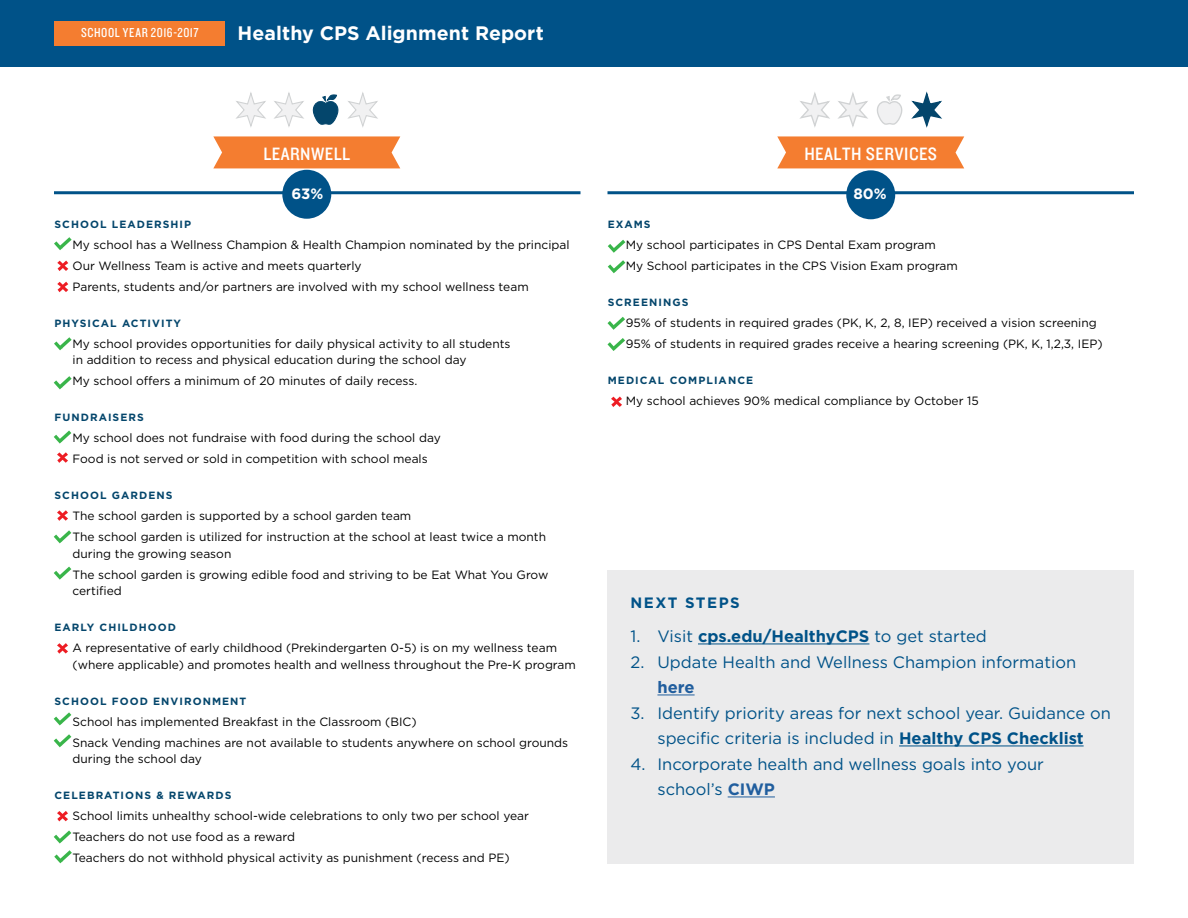
<style>
.page{position:relative;width:1188px;height:918px;background:#fff}
.page>*{position:absolute;margin:0;border:0;box-sizing:border-box;transform-origin:0 0}
.White_Title{font:700 19.5px "Gotham";letter-spacing:.005em;color:#fff}
.t1{font:18.6px "Knockout 30 Junior Welterwt";letter-spacing:.025em;color:#fff}
.t2{font:16.5px/25.5px "Gotham";color:#005288}
.t3{font:700 15px "Gotham";letter-spacing:.1em;color:#005288}
.t4{font:700 15px "Gotham";color:#fff}
.White_Title_Subhead{font:13.5px "Knockout 29 Junior Ltweight";letter-spacing:.045em;color:#fff}
.t5{font:12px/16.5px "Gotham";color:#000}
.t6{font:700 10.5px "Gotham";letter-spacing:.1em;color:#04466c}
.s1{font-weight:700}
.s2{font-weight:700;color:#215e9e}
</style>
<div class="page">
<div style="left:0;top:0;width:1188px;height:67px;background:#005288"></div>
<div style="left:55px;top:21px;width:170px;height:25px;background:#f47d30"></div>
<svg style="left:213px;top:136px;width:187px;height:32px;background:#f4843c"></svg>
<svg style="left:236px;top:92px;width:68px;height:35px"></svg>
<svg style="left:312px;top:92px;width:66px;height:35px"></svg>
<hr style="left:54px;top:191px;width:526px;height:3px;background:#005288">
<hr style="left:608px;top:191px;width:526px;height:3px;background:#005288">
<svg style="left:777px;top:136px;width:187px;height:32px;background:#f4843c"></svg>
<svg style="left:800px;top:92px;width:68px;height:35px"></svg>
<svg style="left:876px;top:91px;width:66px;height:36px"></svg>
<div style="left:608px;top:571px;width:526px;height:293px;background:#ebebec"></div>
<hr style="left:698px;top:644px;width:171px;height:1px;background:#005288">
<hr style="left:657px;top:695px;width:38px;height:1px;background:#215e9e">
<hr style="left:899px;top:746px;width:185px;height:1px;background:#005288">
<hr style="left:728px;top:797px;width:47px;height:1px;background:#215e9e">
<svg style="left:54px;top:237px;width:18px;height:13px"></svg>
<svg style="left:57px;top:260px;width:12px;height:11px"></svg>
<svg style="left:57px;top:281px;width:12px;height:12px"></svg>
<svg style="left:54px;top:337px;width:18px;height:13px"></svg>
<svg style="left:54px;top:431px;width:17px;height:13px"></svg>
<svg style="left:57px;top:452px;width:11px;height:11px"></svg>
<svg style="left:57px;top:510px;width:11px;height:11px"></svg>
<svg style="left:54px;top:530px;width:17px;height:13px"></svg>
<svg style="left:54px;top:567px;width:17px;height:13px"></svg>
<svg style="left:57px;top:643px;width:11px;height:11px"></svg>
<svg style="left:54px;top:712px;width:17px;height:13px"></svg>
<svg style="left:54px;top:734px;width:17px;height:13px"></svg>
<svg style="left:57px;top:811px;width:11px;height:11px"></svg>
<svg style="left:54px;top:830px;width:17px;height:14px"></svg>
<svg style="left:54px;top:850px;width:18px;height:13px"></svg>
<svg style="left:611px;top:396px;width:11px;height:11px"></svg>
<svg style="left:608px;top:338px;width:17px;height:13px"></svg>
<svg style="left:608px;top:317px;width:17px;height:13px"></svg>
<svg style="left:608px;top:260px;width:17px;height:13px"></svg>
<svg style="left:608px;top:240px;width:17px;height:13px"></svg>
<div style="left:846px;top:170px;width:49px;height:49px;background:#005288;border-radius:50%"></div>
<div style="left:282px;top:170px;width:49px;height:49px;background:#005288;border-radius:50%"></div>
<svg style="left:54px;top:376px;width:18px;height:13px"></svg>
<p class="White_Title_Subhead" style="left:81px;top:24px;width:119px">SCHOOL YEAR 2016-2017</p>
<p class="White_Title" style="left:238px;top:20px;width:308px">Healthy CPS Alignment Report</p>
<p class="t1" style="left:263px;top:141px;width:88px">LEARNWELL</p>
<p class="t1" style="left:804px;top:141px;width:134px">HEALTH SERVICES</p>
<p class="t4" style="left:291px;top:184px;width:33px">63%</p>
<p class="t4" style="left:853px;top:184px;width:35px">80%</p>
<p class="t6" style="left:55px;top:217px;width:138px">SCHOOL LEADERSHIP</p>
<p class="t5" style="left:73px;top:236px;width:499px">My school has a Wellness Champion &amp; Health Champion nominated by the principal</p>
<p class="t5" style="left:73px;top:257px;width:291px">Our Wellness Team is active and meets quarterly</p>
<p class="t5" style="left:73px;top:278px;width:458px">Parents, students and/or partners are involved with my school wellness team</p>
<p class="t6" style="left:55px;top:316px;width:128px">PHYSICAL ACTIVITY</p>
<p class="t5" style="left:73px;top:335px;width:440px">My school provides opportunities for daily physical activity to all students in addition to recess and physical education during the school day</p>
<p class="t5" style="left:73px;top:372px;width:346px">My school offers a minimum of 20 minutes of daily recess.</p>
<p class="t6" style="left:55px;top:411px;width:91px">FUNDRAISERS</p>
<p class="t5" style="left:73px;top:429px;width:370px">My school does not fundraise with food during the school day</p>
<p class="t5" style="left:73px;top:450px;width:357px">Food is not served or sold in competition with school meals</p>
<p class="t6" style="left:55px;top:489px;width:119px">SCHOOL GARDENS</p>
<p class="t5" style="left:73px;top:507px;width:340px">The school garden is supported by a school garden team</p>
<p class="t5" style="left:73px;top:528px;width:475px">The school garden is utilized for instruction at the school at least twice a month during the growing season</p>
<p class="t5" style="left:73px;top:566px;width:477px">The school garden is growing edible food and striving to be Eat What You Grow certified</p>
<p class="t6" style="left:55px;top:621px;width:123px">EARLY CHILDHOOD</p>
<p class="t5" style="left:73px;top:639px;width:505px">A representative of early childhood (Prekindergarten 0-5) is on my wellness team (where applicable) and promotes health and wellness throughout the Pre-K program</p>
<p class="t6" style="left:55px;top:694px;width:193px">SCHOOL FOOD ENVIRONMENT</p>
<p class="t5" style="left:73px;top:713px;width:346px">School has implemented Breakfast in the Classroom (BIC)</p>
<p class="t5" style="left:73px;top:734px;width:497px">Snack Vending machines are not available to students anywhere on school grounds during the school day</p>
<p class="t6" style="left:55px;top:789px;width:178px">CELEBRATIONS &amp; REWARDS</p>
<p class="t5" style="left:73px;top:807px;width:458px">School limits unhealthy school-wide celebrations to only two per school year</p>
<p class="t5" style="left:73px;top:828px;width:224px">Teachers do not use food as a reward</p>
<p class="t5" style="left:73px;top:849px;width:439px">Teachers do not withhold physical activity as punishment (recess and PE)</p>
<p class="t6" style="left:608px;top:217px;width:44px">EXAMS</p>
<p class="t5" style="left:626px;top:236px;width:312px">My school participates in CPS Dental Exam program</p>
<p class="t5" style="left:626px;top:257px;width:334px">My School participates in the CPS Vision Exam program</p>
<p class="t6" style="left:608px;top:295px;width:82px">SCREENINGS</p>
<p class="t5" style="left:626px;top:314px;width:473px">95% of students in required grades (PK, K, 2, 8, IEP) received a vision screening</p>
<p class="t5" style="left:626px;top:335px;width:478px">95% of students in required grades receive a hearing screening (PK, K, 1,2,3, IEP)</p>
<p class="t6" style="left:608px;top:373px;width:147px">MEDICAL COMPLIANCE</p>
<p class="t5" style="left:626px;top:392px;width:355px">My school achieves 90% medical compliance by October 15</p>
<p class="t3" style="left:630px;top:593px;width:111px">NEXT STEPS</p>
<p class="t2" style="left:630px;top:623px;width:358px">1. Visit <span class="s1">cps.edu/HealthyCPS</span> to get started</p>
<p class="t2" style="left:657px;top:649px;width:420px;text-indent:-27px">2. Update Health and Wellness Champion information <span class="s2">here</span></p>
<p class="t2" style="left:630px;top:700px;width:482px;text-align:center">3. Identify priority areas for next school year. Guidance on specific criteria is included in <span class="s1">Healthy CPS Checklist</span></p>
<p class="t2" style="left:657px;top:751px;width:388px;text-indent:-27px">4. Incorporate health and wellness goals into your school’s <span class="s2">CIWP</span></p>
</div>
